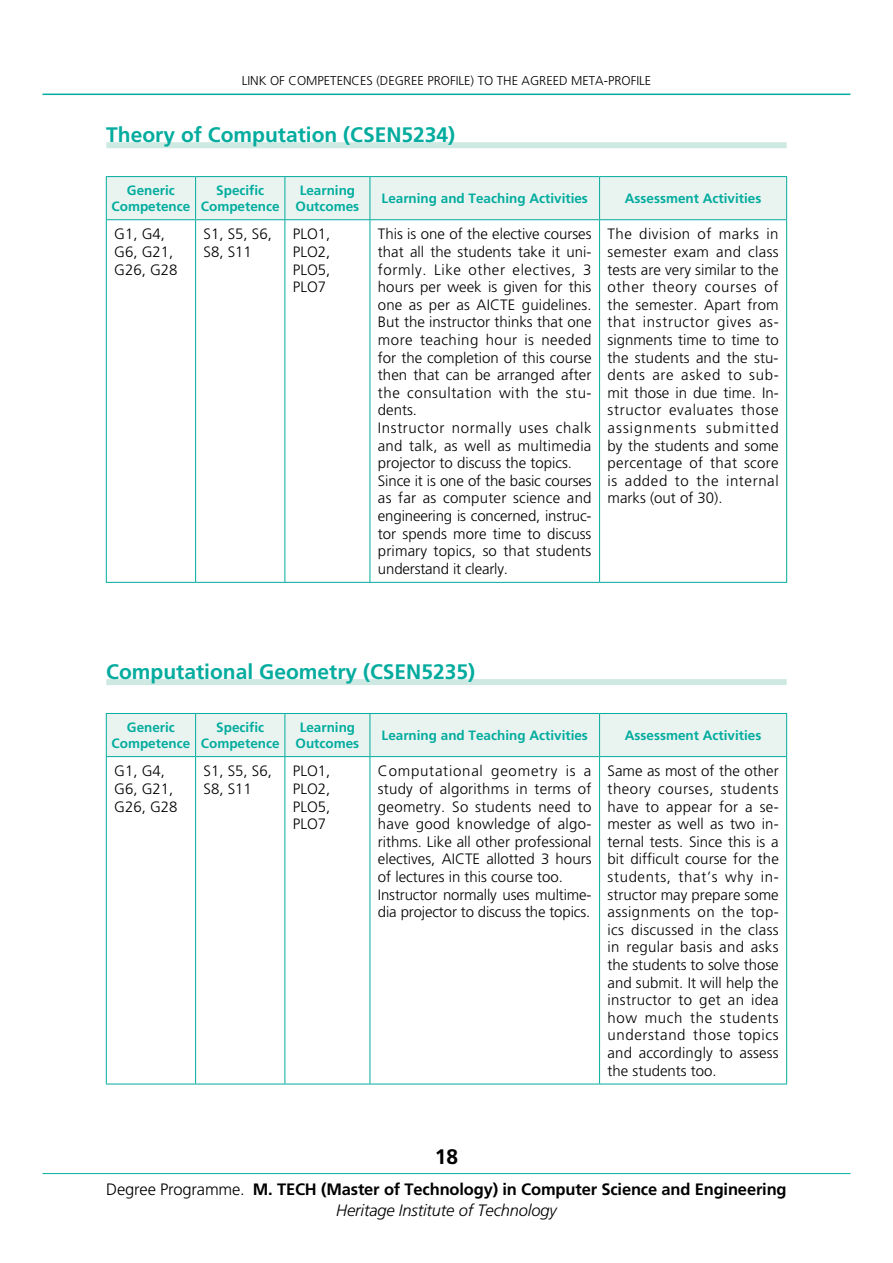
<style>
.page{position:relative;width:893px;height:1263px;background:#fff}
.page>*{position:absolute;margin:0;border:0;box-sizing:border-box;transform-origin:0 0}
.t1{font:700 21px "Frutiger LT Std";color:#03ac9e}
.t2{font:700 21px "Frutiger LT Std";color:#000}
.t3{font:700 16.5px/21px "Frutiger LT Std";letter-spacing:-.01em;color:#000;text-align:center}
.t4{font:300 15px/17.5px "Frutiger LT Std";color:#000}
.t5{font:700 13.5px/16px "Frutiger LT Std";color:#03ac9e;text-align:center}
.t6{font:300 12.75px "Frutiger LT Std";color:#000}
.s1{font-weight:300}
.s2{font-weight:300;font-style:italic}
</style>
<div class="page">
<hr style="left:43px;top:94px;width:807px;height:1px;background:#03ac9e">
<hr style="left:43px;top:1173px;width:807px;height:1px;background:#03ac9e">
<div style="left:106px;top:142px;width:681px;height:6px;background:#cee8e2"></div>
<div style="left:106px;top:679px;width:681px;height:6px;background:#cee8e2"></div>
<div style="left:107px;top:177px;width:679px;height:42px;background:#e9f4f1"></div>
<hr style="left:106px;top:176px;width:90px;height:1px;background:#03ac9e">
<hr style="left:106px;top:177px;width:1px;height:42px;background:#03ac9e">
<hr style="left:196px;top:176px;width:89px;height:1px;background:#03ac9e">
<hr style="left:195px;top:177px;width:1px;height:42px;background:#03ac9e">
<hr style="left:285px;top:176px;width:85px;height:1px;background:#03ac9e">
<hr style="left:285px;top:177px;width:1px;height:42px;background:#03ac9e">
<hr style="left:370px;top:176px;width:230px;height:1px;background:#03ac9e">
<hr style="left:370px;top:177px;width:1px;height:42px;background:#03ac9e">
<hr style="left:600px;top:176px;width:187px;height:1px;background:#03ac9e">
<hr style="left:599px;top:177px;width:1px;height:42px;background:#03ac9e">
<hr style="left:786px;top:177px;width:1px;height:42px;background:#03ac9e">
<hr style="left:106px;top:219px;width:90px;height:1px;background:#03ac9e">
<hr style="left:106px;top:220px;width:1px;height:362px;background:#03ac9e">
<hr style="left:196px;top:219px;width:89px;height:1px;background:#03ac9e">
<hr style="left:195px;top:220px;width:1px;height:362px;background:#03ac9e">
<hr style="left:285px;top:219px;width:85px;height:1px;background:#03ac9e">
<hr style="left:285px;top:220px;width:1px;height:362px;background:#03ac9e">
<hr style="left:370px;top:219px;width:230px;height:1px;background:#03ac9e">
<hr style="left:370px;top:220px;width:1px;height:362px;background:#03ac9e">
<hr style="left:600px;top:219px;width:187px;height:1px;background:#03ac9e">
<hr style="left:599px;top:220px;width:1px;height:362px;background:#03ac9e">
<hr style="left:786px;top:220px;width:1px;height:362px;background:#03ac9e">
<hr style="left:106px;top:582px;width:90px;height:1px;background:#03ac9e">
<hr style="left:196px;top:582px;width:89px;height:1px;background:#03ac9e">
<hr style="left:285px;top:582px;width:85px;height:1px;background:#03ac9e">
<hr style="left:370px;top:582px;width:230px;height:1px;background:#03ac9e">
<hr style="left:600px;top:582px;width:187px;height:1px;background:#03ac9e">
<div style="left:107px;top:714px;width:679px;height:42px;background:#e9f4f1"></div>
<hr style="left:106px;top:713px;width:90px;height:1px;background:#03ac9e">
<hr style="left:106px;top:714px;width:1px;height:42px;background:#03ac9e">
<hr style="left:196px;top:713px;width:89px;height:1px;background:#03ac9e">
<hr style="left:195px;top:714px;width:1px;height:42px;background:#03ac9e">
<hr style="left:285px;top:713px;width:85px;height:1px;background:#03ac9e">
<hr style="left:285px;top:714px;width:1px;height:42px;background:#03ac9e">
<hr style="left:370px;top:713px;width:230px;height:1px;background:#03ac9e">
<hr style="left:370px;top:714px;width:1px;height:42px;background:#03ac9e">
<hr style="left:600px;top:713px;width:187px;height:1px;background:#03ac9e">
<hr style="left:599px;top:714px;width:1px;height:42px;background:#03ac9e">
<hr style="left:786px;top:714px;width:1px;height:42px;background:#03ac9e">
<hr style="left:106px;top:756px;width:90px;height:1px;background:#03ac9e">
<hr style="left:106px;top:757px;width:1px;height:327px;background:#03ac9e">
<hr style="left:196px;top:756px;width:89px;height:1px;background:#03ac9e">
<hr style="left:195px;top:757px;width:1px;height:327px;background:#03ac9e">
<hr style="left:285px;top:756px;width:85px;height:1px;background:#03ac9e">
<hr style="left:285px;top:757px;width:1px;height:327px;background:#03ac9e">
<hr style="left:370px;top:756px;width:230px;height:1px;background:#03ac9e">
<hr style="left:370px;top:757px;width:1px;height:327px;background:#03ac9e">
<hr style="left:600px;top:756px;width:187px;height:1px;background:#03ac9e">
<hr style="left:599px;top:757px;width:1px;height:327px;background:#03ac9e">
<hr style="left:786px;top:757px;width:1px;height:327px;background:#03ac9e">
<hr style="left:106px;top:1084px;width:90px;height:1px;background:#03ac9e">
<hr style="left:196px;top:1084px;width:89px;height:1px;background:#03ac9e">
<hr style="left:285px;top:1084px;width:85px;height:1px;background:#03ac9e">
<hr style="left:370px;top:1084px;width:230px;height:1px;background:#03ac9e">
<hr style="left:600px;top:1084px;width:187px;height:1px;background:#03ac9e">
<p class="t6" style="left:242px;top:73px;width:13px">Link</p>
<p class="t6" style="left:270px;top:73px;width:45px">of competences</p>
<p class="t6" style="left:376px;top:73px;width:12px">(degree</p>
<p class="t6" style="left:427px;top:73px;width:78px">profile) to the</p>
<p class="t6" style="left:522px;top:73px;width:9px">agreed</p>
<p class="t6" style="left:571px;top:73px;width:9px">meta</p>
<p class="t6" style="left:604px;top:73px;width:33px">-profile</p>
<h1 class="t1" style="left:106px;top:123px;width:350px">Theory of Computation (CSEN5234)</h1>
<p class="t5" style="left:112px;top:183px;width:80px">Generic<br>Competence</p>
<p class="t5" style="left:201px;top:183px;width:80px">Specific<br>Competence</p>
<p class="t5" style="left:296px;top:183px;width:65px">Learning<br>Outcomes</p>
<p class="t5" style="left:382px;top:191px;width:208px">Learning and Teaching Activities</p>
<p class="t5" style="left:625px;top:191px;width:138px">Assessment Activities</p>
<p class="t4" style="left:114px;top:226px;width:65px">G1, G4,<br>G6, G21,<br>G26, G28</p>
<p class="t4" style="left:204px;top:226px;width:70px">S1, S5, S6,<br>S8, S11</p>
<p class="t4" style="left:293px;top:226px;width:39px;text-align:justify">PLO1, PLO2, PLO5, PLO7</p>
<p class="t4" style="left:378px;top:226px;width:215px">This is one of the elective courses that all the students take it uni&shy;formly. Like other electives, 3 hours per week is given for this one as per as AICTE guidelines.<br>But the instructor thinks that one more teaching hour is needed for the completion of this course then that can be arranged after the consultation with the stu&shy;dents.<br>Instructor normally uses chalk and talk, as well as multimedia projector to discuss the topics.<br>Since it is one of the basic courses as far as computer science and engineering is concerned, instruc&shy;tor spends more time to discuss primary topics, so that students understand it clearly.</p>
<p class="t4" style="left:608px;top:226px;width:173px;text-align:justify">The division of marks in semester exam and class tests are very similar to the other theory courses of the semester. Apart from that instructor gives as&shy;signments time to time to the students and the stu&shy;dents are asked to sub&shy;mit those in due time. In&shy;structor evaluates those assignments submitted by the students and some percentage of that score is added to the internal marks (out of 30).</p>
<h1 class="t1" style="left:106px;top:659px;width:370px">Computational Geometry (CSEN5235)</h1>
<p class="t5" style="left:112px;top:719px;width:80px">Generic<br>Competence</p>
<p class="t5" style="left:201px;top:719px;width:80px">Specific<br>Competence</p>
<p class="t5" style="left:296px;top:719px;width:65px">Learning<br>Outcomes</p>
<p class="t5" style="left:382px;top:727px;width:208px">Learning and Teaching Activities</p>
<p class="t5" style="left:625px;top:727px;width:138px">Assessment Activities</p>
<p class="t4" style="left:114px;top:763px;width:65px">G1, G4,<br>G6, G21,<br>G26, G28</p>
<p class="t4" style="left:204px;top:763px;width:70px">S1, S5, S6,<br>S8, S11</p>
<p class="t4" style="left:293px;top:763px;width:39px;text-align:justify">PLO1, PLO2, PLO5, PLO7</p>
<p class="t4" style="left:378px;top:763px;width:215px">Computational geometry is a study of algorithms in terms of geometry. So students need to have good knowledge of algo&shy;rithms. Like all other professional electives, AICTE allotted 3 hours of lectures in this course too.<br>Instructor normally uses multime&shy;dia projector to discuss the topics.</p>
<p class="t4" style="left:608px;top:763px;width:173px;text-align:justify">Same as most of the other theory courses, students have to appear for a se&shy;mester as well as two in&shy;ternal tests. Since this is a bit difficult course for the students, that’s why in&shy;structor may prepare some assignments on the top&shy;ics discussed in the class in regular basis and asks the students to solve those and submit. It will help the instructor to get an idea how much the students understand those topics and accordingly to assess the students too.</p>
<h1 class="t2" style="left:435px;top:1144px;width:25px">18</h1>
<p class="t3" style="left:106px;top:1179px;width:682px"><span class="s1">Degree Programme.</span> M. TECH (Master of Technology) in Computer Science and Engineering<br><span class="s2">Heritage Institute of Technology</span></p>
</div>
